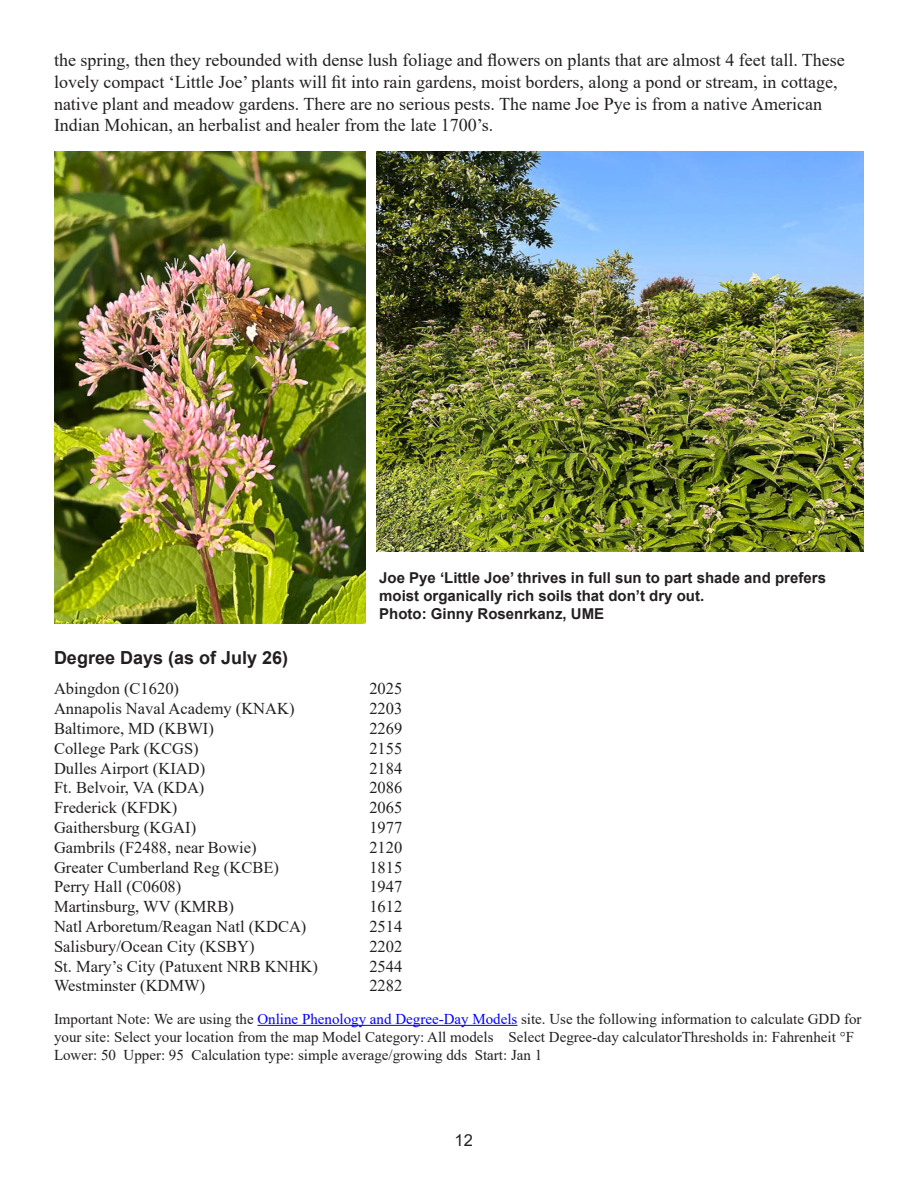
<style>
.page{position:relative;width:918px;height:1188px;background:#fff}
.page>*{position:absolute;margin:0;border:0;box-sizing:border-box;transform-origin:0 0}
.t1{font:18px/21.6px "Times New Roman";color:#231f20}
.t2{font:700 18px "Arial";color:#231f20}
.t3{font:16.5px "Times New Roman";color:#231f20}
.t4{font:16.5px "Arial";color:#231f20}
.t5{font:15px/18px "Times New Roman";color:#231f20}
.Photo_credit{font:700 15px/18px "Arial";color:#231f20}
.s1{color:#00f}
</style>
<div class="page">
<img style="left:376px;top:152px;width:488px;height:400px">
<img style="left:54px;top:152px;width:311px;height:472px">
<hr style="left:257px;top:1025px;width:260px;height:1px;background:#00f">
<p class="t1" style="left:54px;top:49px;width:792px">the spring, then they rebounded with dense lush foliage and flowers on plants that are almost 4 feet tall. These lovely compact ‘Little Joe’ plants will fit into rain gardens, moist borders, along a pond or stream, in cottage, native plant and meadow gardens. There are no serious pests. The name Joe Pye is from a native American Indian Mohican, an herbalist and healer from the late 1700’s.</p>
<p class="Photo_credit" style="left:379px;top:569px;width:448px">Joe Pye ‘Little Joe’ thrives in full sun to part shade and prefers moist organically rich soils that don’t dry out.</p>
<p class="Photo_credit" style="left:379px;top:605px;width:227px">Photo: Ginny Rosenrkanz, UME</p>
<p class="t2" style="left:54px;top:645px;width:236px">Degree Days (as of July 26)</p>
<p class="t3" style="left:54px;top:677px;width:127px">Abingdon (C1620)</p>
<p class="t3" style="left:369px;top:677px;width:34px">2025</p>
<p class="t3" style="left:54px;top:697px;width:242px">Annapolis Naval Academy (KNAK)</p>
<p class="t3" style="left:369px;top:697px;width:34px">2203</p>
<p class="t3" style="left:54px;top:717px;width:161px">Baltimore, MD (KBWI)</p>
<p class="t3" style="left:369px;top:717px;width:34px">2269</p>
<p class="t3" style="left:54px;top:737px;width:146px">College Park (KCGS)</p>
<p class="t3" style="left:369px;top:737px;width:34px">2155</p>
<p class="t3" style="left:54px;top:756px;width:153px">Dulles Airport (KIAD)</p>
<p class="t3" style="left:369px;top:756px;width:34px">2184</p>
<p class="t3" style="left:54px;top:776px;width:152px">Ft. Belvoir, VA (KDA)</p>
<p class="t3" style="left:369px;top:776px;width:34px">2086</p>
<p class="t3" style="left:54px;top:796px;width:125px">Frederick (KFDK)</p>
<p class="t3" style="left:369px;top:796px;width:34px">2065</p>
<p class="t3" style="left:54px;top:816px;width:144px">Gaithersburg (KGAI)</p>
<p class="t3" style="left:369px;top:816px;width:34px">1977</p>
<p class="t3" style="left:54px;top:836px;width:204px">Gambrils (F2488, near Bowie)</p>
<p class="t3" style="left:369px;top:836px;width:34px">2120</p>
<p class="t3" style="left:54px;top:855px;width:226px">Greater Cumberland Reg (KCBE)</p>
<p class="t3" style="left:369px;top:855px;width:34px">1815</p>
<p class="t3" style="left:54px;top:875px;width:129px">Perry Hall (C0608)</p>
<p class="t3" style="left:369px;top:875px;width:34px">1947</p>
<p class="t3" style="left:54px;top:895px;width:182px">Martinsburg, WV (KMRB)</p>
<p class="t3" style="left:369px;top:895px;width:34px">1612</p>
<p class="t3" style="left:54px;top:915px;width:254px">Natl Arboretum/Reagan Natl (KDCA)</p>
<p class="t3" style="left:369px;top:915px;width:34px">2514</p>
<p class="t3" style="left:54px;top:935px;width:202px">Salisbury/Ocean City (KSBY)</p>
<p class="t3" style="left:369px;top:935px;width:34px">2202</p>
<p class="t3" style="left:54px;top:954px;width:265px">St. Mary’s City (Patuxent NRB KNHK)</p>
<p class="t3" style="left:369px;top:954px;width:34px">2544</p>
<p class="t3" style="left:54px;top:974px;width:153px">Westminster (KDMW)</p>
<p class="t3" style="left:369px;top:974px;width:34px">2282</p>
<p class="t5" style="left:54px;top:1009px;width:809px">Important Note: We are using the <span class="s1">Online Phenology and Degree-Day Models</span> site. Use the following information to calculate GDD for your site: Select your location from the map Model Category: All models Select Degree-day calculatorThresholds in: Fahrenheit °F<br>Lower: 50 Upper: 95 Calculation type: simple average/growing dds Start: Jan 1</p>
<p class="t4" style="left:455px;top:1129px;width:20px">12</p>
</div>
